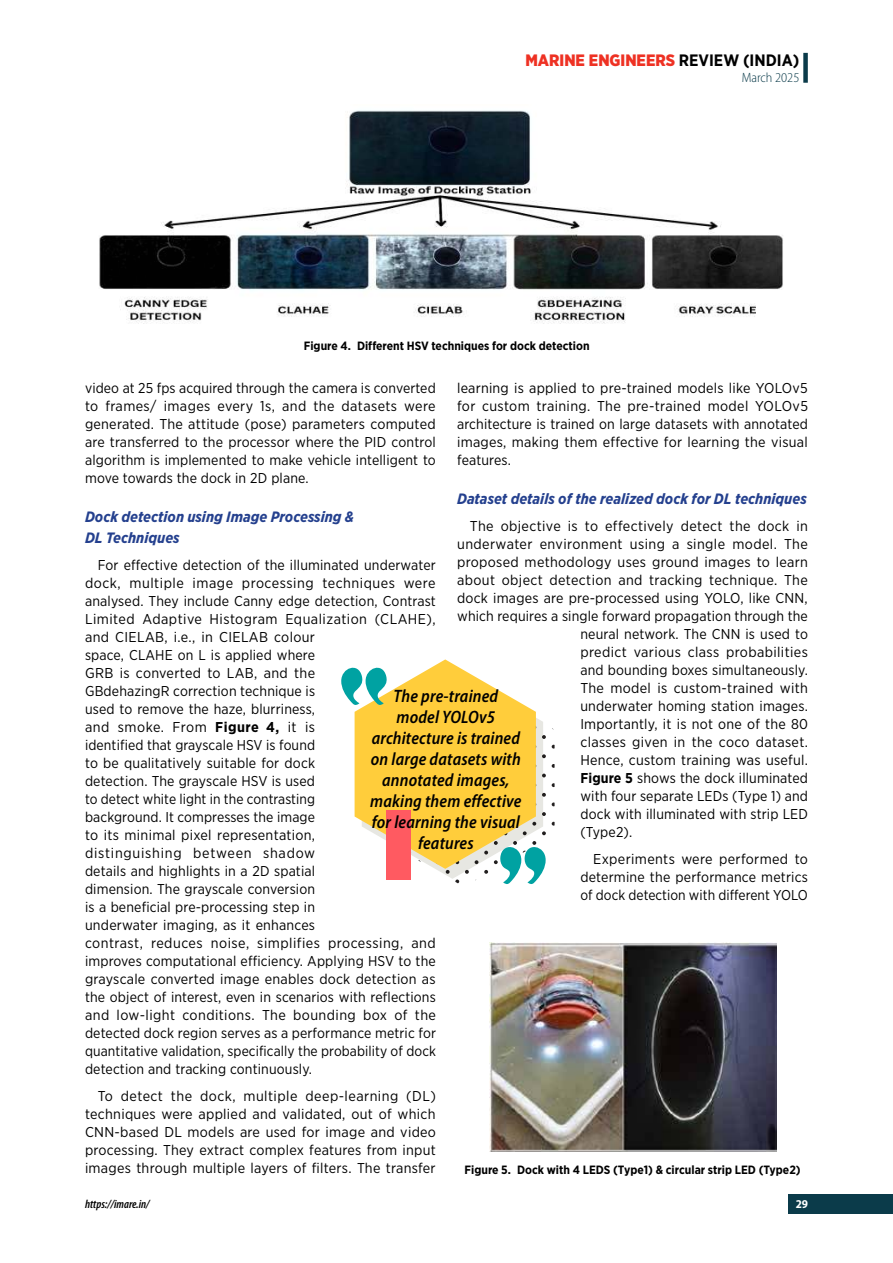
<style>
.page{position:relative;width:893px;height:1263px;background:#fff}
.page>*{position:absolute;margin:0;border:0;box-sizing:border-box;transform-origin:0 0}
.t1{font:italic 600 semi-condensed 18px/21px "Myriad Pro";letter-spacing:.01em;color:#000;text-align:center;scale:.95 1}
.t2{font:900 16.5px "Gotham Narrow";color:#ee3123}
.t3{font:italic 700 15px/21px "Gotham Narrow";color:#24408e}
.t4{font:14.25px/18px "Gotham Narrow";letter-spacing:.01em;color:#000;text-align:justify}
.t5{font:14.25px "Gotham Narrow";letter-spacing:.03em;color:#000}
.t6{font:300 semi-condensed 13.5px "Myriad Pro";color:#0b3b4a}
.t7{font:700 12px "Gotham Narrow";color:#000}
.t8{font:italic 600 condensed 12px "Myriad Pro";color:#000}
.t9{font:700 semi-condensed 12px "Myriad Pro";color:#fff}
.s1{font-weight:700;color:#000}
.s2{font-weight:700}
</style>
<div class="page">
<div style="left:788px;top:1194px;width:105px;height:19px;background:#0b3b4a"></div>
<div style="left:803px;top:53px;width:5px;height:30px;background:#0b3b4a"></div>
<img style="left:99px;top:110px;width:684px;height:214px">
<img style="left:489px;top:942px;width:287px;height:209px">
<svg style="left:552px;top:783px;width:3px;height:4px"></svg>
<svg style="left:552px;top:764px;width:3px;height:4px"></svg>
<svg style="left:552px;top:822px;width:3px;height:4px"></svg>
<svg style="left:552px;top:802px;width:3px;height:4px"></svg>
<svg style="left:341px;top:659px;width:205px;height:225px"></svg>
<p class="t2" style="left:525px;top:53px;width:275px">MARINE ENGINEERS <span class="s1">REVIEW (INDIA)</span></p>
<p class="t6" style="left:742px;top:70px;width:59px">March 2025</p>
<p class="t7" style="left:304px;top:341px;width:287px">Figure 4. Different HSV techniques for dock detection</p>
<p class="t4" style="left:85px;top:380px;width:352px">video at 25 fps acquired through the camera is converted to frames/ images every 1s, and the datasets were generated. The attitude (pose) parameters computed are transferred to the processor where the PID control algorithm is implemented to make vehicle intelligent to move towards the dock in 2D plane.</p>
<p class="t3" style="left:85px;top:507px;width:270px">Dock detection using Image Processing &amp;<br>DL Techniques</p>
<p class="t4" style="left:85px;top:557px;width:352px;text-align:left;text-indent:13px">For effective detection of the illuminated underwater dock, multiple image processing techniques were analysed. They include Canny edge detection, Contrast Limited Adaptive Histogram Equalization (CLAHE), and CIELAB, i.e., in CIELAB colour<br>space, CLAHE on L is applied where<br>GRB is converted to LAB, and the<br>GBdehazingR correction technique is<br>used to remove the haze, blurriness,<br>and smoke. From <span class="s2">Figure 4,</span> it is<br>identified that grayscale HSV is found<br>to be qualitatively suitable for dock<br>detection. The grayscale HSV is used<br>to detect white light in the contrasting<br>background. It compresses the image<br>to its minimal pixel representation,<br>distinguishing between shadow<br>details and highlights in a 2D spatial<br>dimension. The grayscale conversion<br>is a beneficial pre-processing step in<br>underwater imaging, as it enhances<br>contrast, reduces noise, simplifies processing, and improves computational efficiency. Applying HSV to the grayscale converted image enables dock detection as the object of interest, even in scenarios with reflections and low-light conditions. The bounding box of the detected dock region serves as a performance metric for quantitative validation, specifically the probability of dock detection and tracking continuously.</p>
<p class="t4" style="left:85px;top:1088px;width:352px;text-indent:13px">To detect the dock, multiple deep-learning (DL) techniques were applied and validated, out of which CNN-based DL models are used for image and video processing. They extract complex features from input images through multiple layers of filters. The transfer</p>
<p class="t4" style="left:457px;top:380px;width:352px">learning is applied to pre-trained models like YOLOv5 for custom training. The pre-trained model YOLOv5 architecture is trained on large datasets with annotated images, making them effective for learning the visual features.</p>
<p class="t3" style="left:457px;top:489px;width:351px">Dataset details of the realized dock for DL techniques</p>
<p class="t4" style="left:470px;top:518px;width:340px">The objective is to effectively detect the dock in</p>
<p class="t5" style="left:457px;top:538px;width:352px">underwater environment using a single model. The</p>
<p class="t4" style="left:457px;top:554px;width:352px">proposed methodology uses ground images to learn</p>
<p class="t4" style="left:457px;top:572px;width:352px">about object detection and tracking technique. The</p>
<p class="t4" style="left:457px;top:590px;width:352px">dock images are pre-processed using YOLO, like CNN,</p>
<p class="t4" style="left:457px;top:608px;width:352px">which requires a single forward propagation through the</p>
<p class="t4" style="left:580px;top:626px;width:229px">neural network. The CNN is used to</p>
<p class="t4" style="left:580px;top:644px;width:229px">predict various class probabilities</p>
<p class="t4" style="left:580px;top:662px;width:229px">and bounding boxes simultaneously.</p>
<p class="t4" style="left:580px;top:680px;width:229px">The model is custom-trained with</p>
<p class="t4" style="left:580px;top:698px;width:229px">underwater homing station images.</p>
<p class="t4" style="left:580px;top:716px;width:229px">Importantly, it is not one of the 80</p>
<p class="t4" style="left:580px;top:734px;width:229px">classes given in the coco dataset.</p>
<p class="t4" style="left:580px;top:752px;width:229px">Hence, custom training was useful.</p>
<p class="t4" style="left:580px;top:770px;width:229px"><span class="s2">Figure 5</span> shows the dock illuminated</p>
<p class="t4" style="left:580px;top:788px;width:229px">with four separate LEDs (Type 1) and</p>
<p class="t4" style="left:580px;top:806px;width:229px">dock with illuminated with strip LED</p>
<p class="t4" style="left:580px;top:824px;width:53px">(Type2).</p>
<p class="t4" style="left:580px;top:851px;width:229px;text-indent:13px">Experiments were performed to determine the performance metrics of dock detection with different YOLO</p>
<p class="t1" style="left:370px;top:687px;width:161px">The pre-trained model YOLOv5 architecture is trained on large datasets with annotated images, making them effective for learning the visual features</p>
<p class="t7" style="left:465px;top:1164px;width:338px">Figure 5. Dock with 4 LEDS (Type1) &amp; circular strip LED (Type2)</p>
<p class="t8" style="left:85px;top:1200px;width:66px">https://imare.in/</p>
<p class="t9" style="left:796px;top:1197px;width:14px">29</p>
</div>
